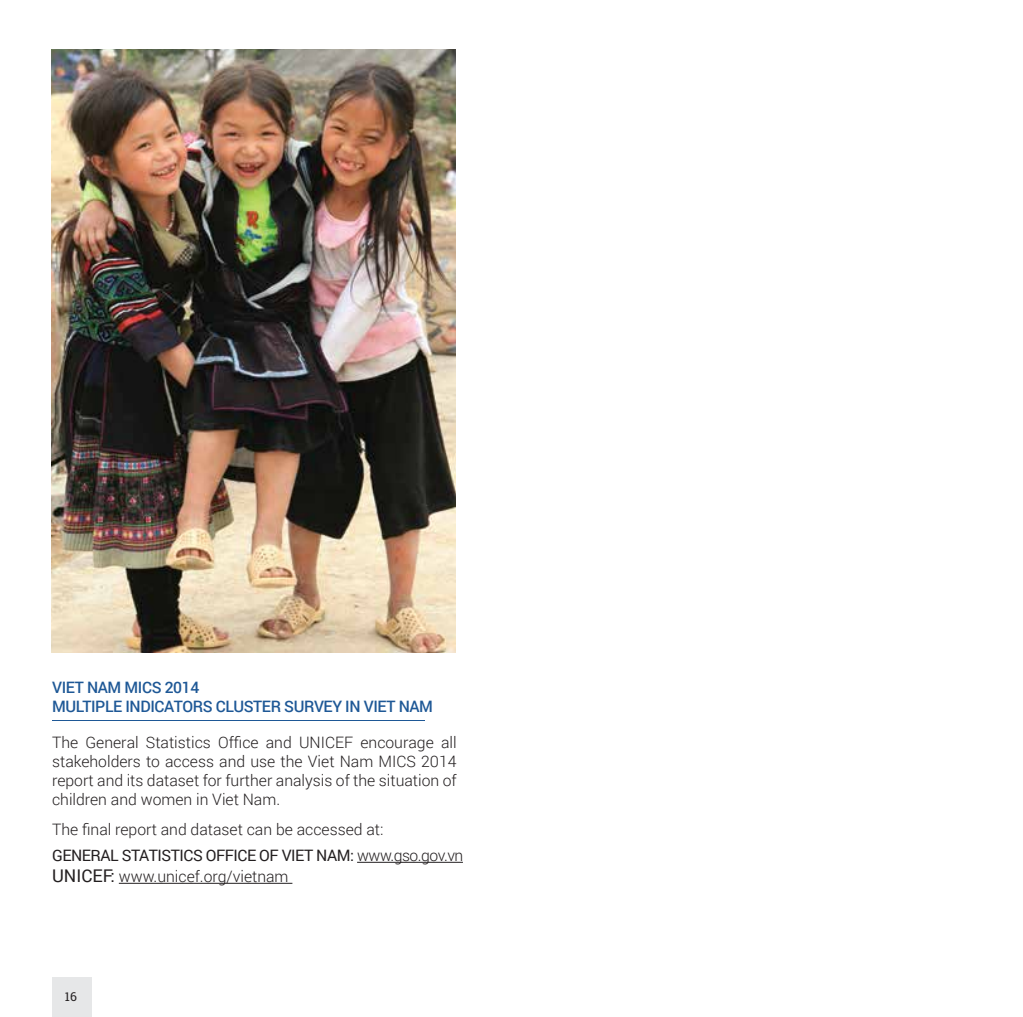
<style>
.page{position:relative;width:1023px;height:1017px;background:#fff}
.page>*{position:absolute;margin:0;border:0;box-sizing:border-box;transform-origin:0 0}
.t1{font:300 15.75px/18.9px "Roboto";color:#231f20;text-align:justify}
.t2{font:500 15.75px/18.9px "Roboto";letter-spacing:-.025em;color:#1e5896}
.t3{font:12.25px "Roboto Slab";color:#231f20}
.s1{font-weight:400}
.s2{font-weight:400;font-size:17.5px}
</style>
<div class="page">
<div style="left:52px;top:977px;width:40px;height:40px;background:#e6e7e8"></div>
<hr style="left:52px;top:721px;width:373px;height:1px;background:#1e5896">
<hr style="left:357px;top:862px;width:106px;height:1px;background:#231f20">
<hr style="left:119px;top:883px;width:173px;height:1px;background:#231f20">
<img style="left:51px;top:50px;width:405px;height:602px">
<p class="t2" style="left:52px;top:677px;width:382px">VIET NAM MICS 2014<br>MULTIPLE INDICATORS CLUSTER SURVEY IN VIET NAM</p>
<p class="t1" style="left:52px;top:733px;width:406px">The General Statistics Office and UNICEF encourage all stakeholders to access and use the Viet Nam MICS 2014 report and its dataset for further analysis of the situation of children and women in Viet Nam.</p>
<p class="t1" style="left:52px;top:816px;width:413px;line-height:25.9px">The final report and dataset can be accessed at:<br><span class="s1">GENERAL STATISTICS OFFICE OF VIET NAM:</span> www.gso.gov.vn</p>
<p class="t1" style="left:52px;top:867px;width:238px"><span class="s2">UNICEF:</span> www.unicef.org/vietnam</p>
<p class="t3" style="left:65px;top:988px;width:13px">16</p>
</div>
